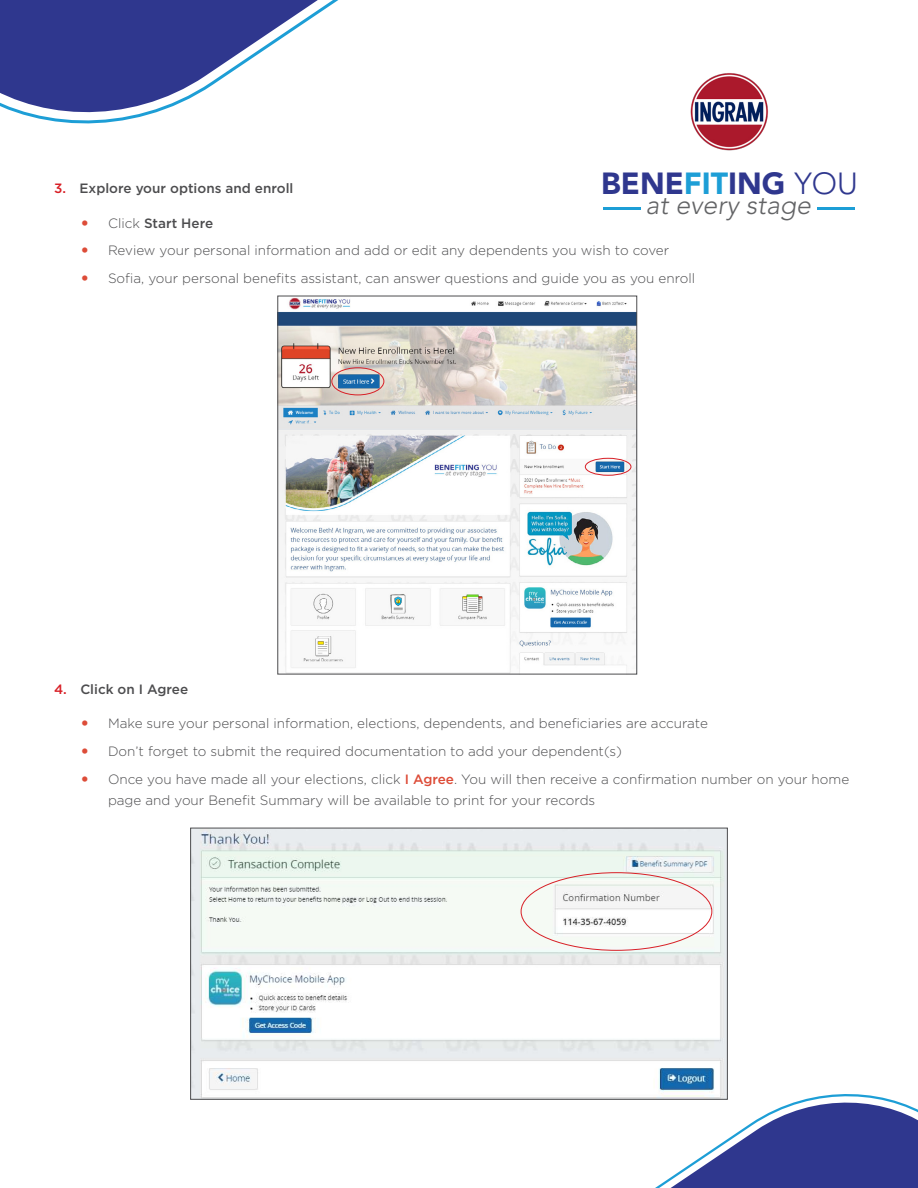
<style>
.page{position:relative;width:918px;height:1188px;background:#fff}
.page>*{position:absolute;margin:0;border:0;box-sizing:border-box;transform-origin:0 0}
.t1{font:900 30.3px "Avenir LT Std";color:#2f378e}
.t2{font:italic 300 26.7px "Avenir LT Std";color:#636466}
.t3{font:300 13.5px/27.8px "Gotham";color:#4d4d4f}
.t4{font:500 13.5px "Gotham";color:#4d4d4f}
.s1{color:#1d9ed6}
.s2{font-weight:300}
.s3{color:#d81f26}
.s4{font-weight:500}
.s5{font-weight:500;color:#dd4c38}
</style>
<div class="page">
<svg style="left:0;top:0;width:338px;height:124px;fill:#2f378e"></svg>
<svg style="left:655px;top:1094px;width:263px;height:94px"></svg>
<hr style="left:603px;top:207px;width:38px;height:3px;background:#1d9ed6">
<hr style="left:818px;top:207px;width:37px;height:3px;background:#1d9ed6">
<img style="left:690px;top:73px;width:78px;height:78px">
<img style="left:192px;top:830px;width:534px;height:268px">
<div style="left:190px;top:828px;width:538px;height:272px;border:1px solid #4d4d4f"></div>
<img style="left:280px;top:298px;width:355px;height:374px">
<div style="left:331px;top:367px;width:53px;height:28px;border:1px solid #d81f26;border-radius:50%"></div>
<div style="left:585px;top:458px;width:46px;height:18px;border:1px solid #d81f26;border-radius:50%"></div>
<h1 class="t1" style="left:601px;top:165px;width:258px">BENE<span class="s1">FIT</span>ING <span class="s2">YOU</span></h1>
<h2 class="t2" style="left:646px;top:190px;width:167px">at every stage</h2>
<p class="t4" style="left:54px;top:179px;width:241px"><span class="s3">3.</span> Explore your options and enroll</p>
<p class="t3" style="left:108px;top:209px;width:589px">Click <span class="s4">Start Here<br></span>Review your personal information and add or edit any dependents you wish to cover<br>Sofia, your personal benefits assistant, can answer questions and guide you as you enroll</p>
<p class="t4" style="left:54px;top:680px;width:136px"><span class="s3">4.</span> Click on I Agree</p>
<p class="t3" style="left:108px;top:709px;width:743px">Make sure your personal information, elections, dependents, and beneficiaries are accurate<br>Don’t forget to submit the required documentation to add your dependent(s)<br>Once you have made all your elections, click <span class="s5">I Agree</span>. You will then receive a confirmation number on your home</p>
<p class="t3" style="left:108px;top:786px;width:489px">page and your Benefit Summary will be available to print for your records</p>
</div>
